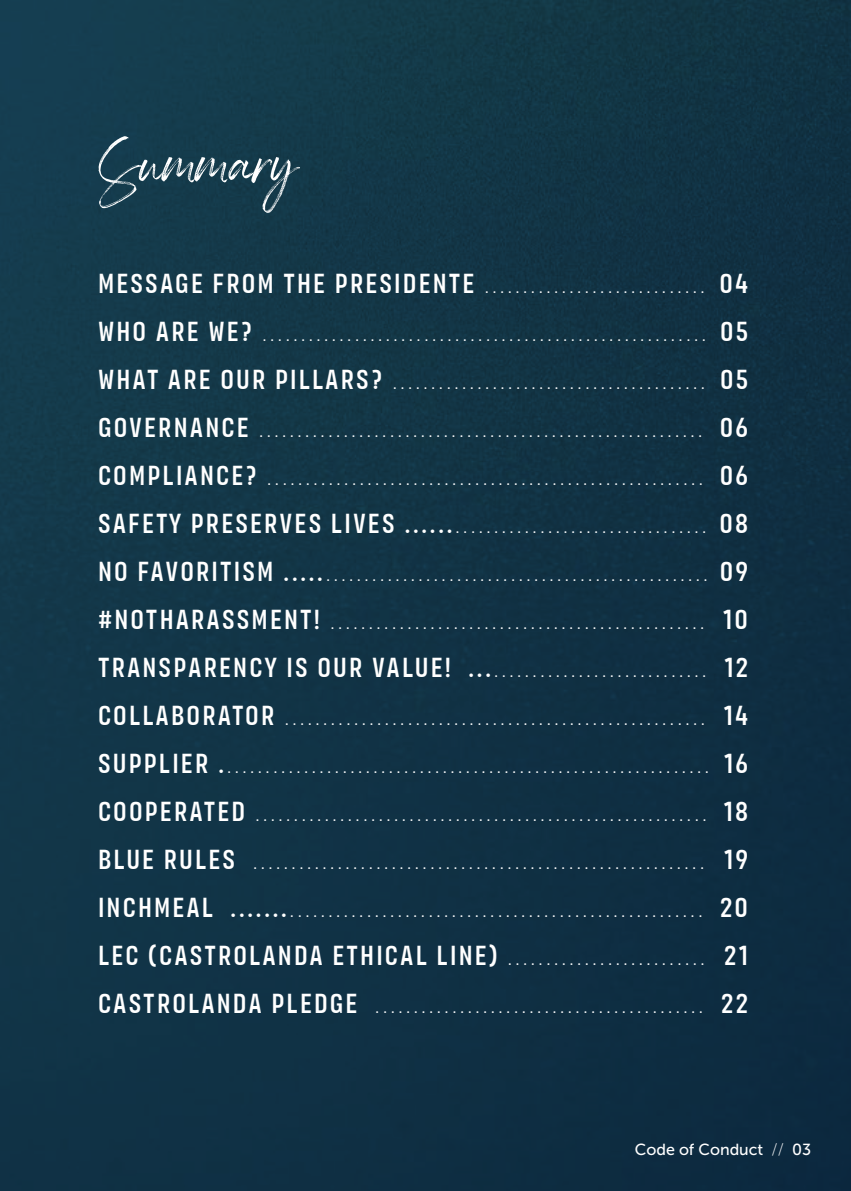
<style>
.page{position:relative;width:851px;height:1191px;background:#fff}
.page>*{position:absolute;margin:0;border:0;box-sizing:border-box;transform-origin:0 0}
.t1{font:104.8px "Housky Demo";color:#fff}
.t2{font:28px/48px "Organetto Thin Ultra Cnd";color:#fff}
.t3{font:28px/48px "Organetto Regular Ultra Cnd";letter-spacing:.1em;color:#fff;text-align:justify}
.t4{font:16px "Museo Sans 500";color:#fff}
.s1{font-family:"Organetto Regular Ultra Cnd"}
.s2{font-family:"Organetto Thin Ultra Cnd"}
.s3{font-family:"Museo Sans 100"}
</style>
<div class="page">
<img style="left:0;top:0;width:850px;height:1191px">
<h1 class="t1" style="left:98px;top:119px;width:201px">Summary</h1>
<p class="t3" style="left:719px;top:259px;width:30px">04<br>05<br>05<br>06<br>06<br>08</p>
<p class="t2" style="left:98px;top:258px;width:650px"><span class="s1">MESSAGE FROM THE PRESIDENTE</span> .............................<br><span class="s1">WHO ARE WE?</span> ..........................................................<br><span class="s1">WHAT ARE OUR PILLARS?</span> .........................................<br><span class="s1">GOVERNANCE</span> ..........................................................<br><span class="s1">COMPLIANCE?</span> .........................................................<br><span class="s1">SAFETY PRESERVES LIVES ......</span>.................................<br><span class="s1">NO FAVORITISM .....</span>.................................................. <span class="s1">09 #NOTHARASSMENT!</span> .................................................<br><span class="s1">TRANSPARENCY IS OUR VALUE! ...</span>............................<br><span class="s1">COLLABORATOR</span> .......................................................<br><span class="s1">SUPPLIER .</span>...............................................................<br><span class="s1">COOPERATED</span> ...........................................................<br><span class="s1">BLUE RULES</span> ...........................................................<br><span class="s1">INCHMEAL .......</span>......................................................</p>
<p class="t3" style="left:98px;top:931px;width:608px">LEC (CASTROLANDA ETHICAL LINE) <span class="s2">..........................</span></p>
<p class="t2" style="left:98px;top:978px;width:606px"><span class="s1">CASTROLANDA PLEDGE</span> ...........................................</p>
<p class="t3" style="left:720px;top:595px;width:29px">10<br>12<br>14<br>16<br>18<br>19<br>20<br>21<br>22</p>
<p class="t4" style="left:634px;top:1140px;width:178px">Code of Conduct <span class="s3">//</span> 03</p>
</div>
